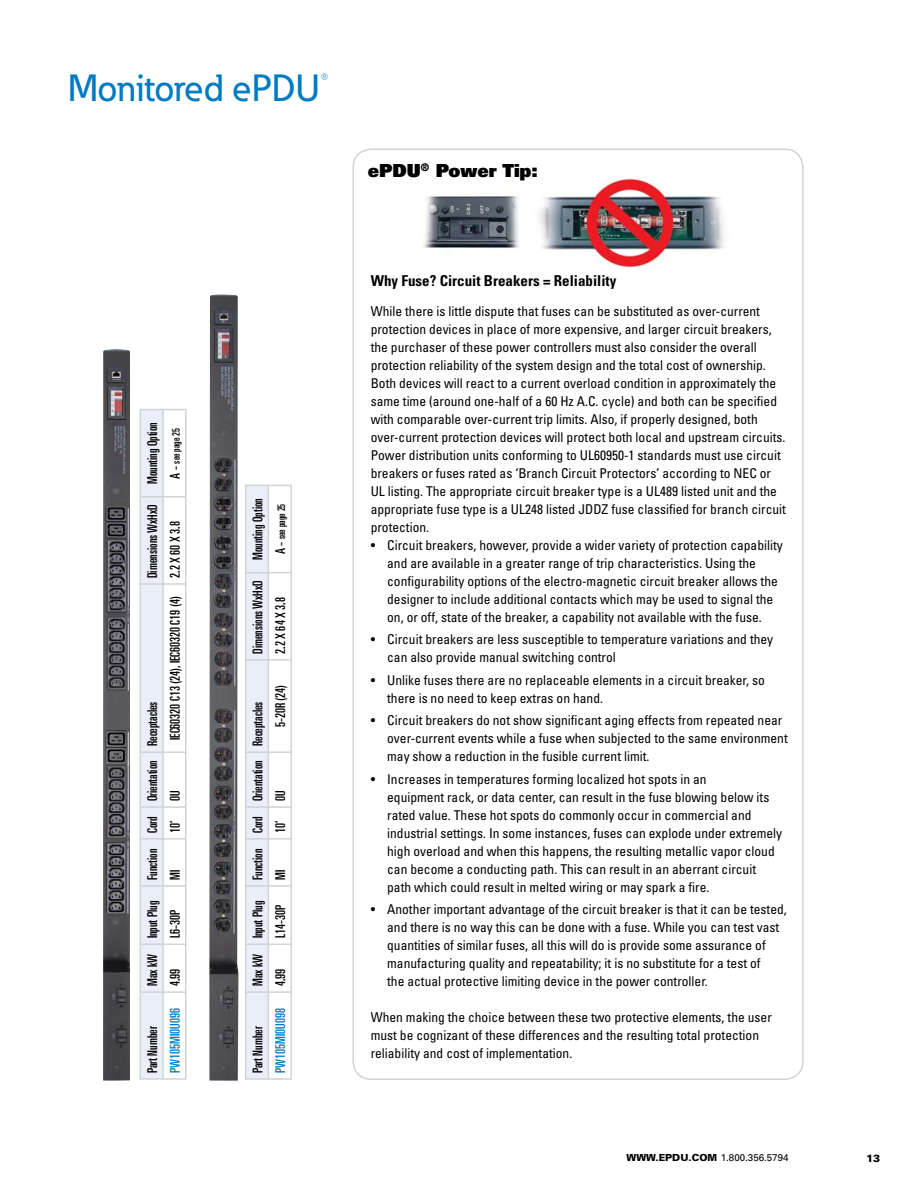
<style>
.page{position:relative;width:918px;height:1188px;background:#fff}
.page>*{position:absolute;margin:0;border:0;box-sizing:border-box;transform-origin:0 0}
.t1{font:500 37.5px "Eaton";color:#007ac2}
.t2{font:900 18px "Univers";color:#000}
.t3{font:700 condensed 15px "Univers";color:#000}
.t4{font:condensed 13.5px/18px "Univers";color:#000}
.t5{font:ultra-condensed 13.5px "Univers";color:#000}
.t6{font:ultra-condensed 13.5px "Univers";color:#007ac2}
.t7{font:ultra-condensed 10.5px "Univers";color:#000}
.t8{font:900 10.5px "Univers";color:#000}
.t9{font:9.75px "Univers";color:#000}
.s1{font-size:13.5px}
.s2{font-weight:900}
</style>
<div class="page">
<img style="left:423px;top:177px;width:302px;height:91px">
<hr style="left:140px;top:992px;width:1px;height:88px;background:#d1d3d4">
<hr style="left:141px;top:1078px;width:21px;height:2px;background:#d1d3d4">
<hr style="left:162px;top:992px;width:2px;height:88px;background:#d1d3d4">
<hr style="left:164px;top:1078px;width:21px;height:2px;background:#d1d3d4">
<svg style="left:140px;top:409px;width:45px;height:670px"></svg>
<hr style="left:185px;top:497px;width:2px;height:583px;background:#d1d3d4">
<hr style="left:185px;top:409px;width:2px;height:88px;background:#d1d3d4">
<hr style="left:245px;top:992px;width:1px;height:88px;background:#d1d3d4">
<hr style="left:246px;top:1078px;width:22px;height:2px;background:#d1d3d4">
<hr style="left:245px;top:944px;width:1px;height:48px;background:#d1d3d4">
<hr style="left:245px;top:886px;width:1px;height:58px;background:#d1d3d4">
<hr style="left:245px;top:839px;width:1px;height:47px;background:#d1d3d4">
<hr style="left:245px;top:807px;width:1px;height:32px;background:#d1d3d4">
<hr style="left:245px;top:752px;width:1px;height:55px;background:#d1d3d4">
<hr style="left:245px;top:660px;width:1px;height:92px;background:#d1d3d4">
<hr style="left:245px;top:573px;width:1px;height:87px;background:#d1d3d4">
<hr style="left:245px;top:485px;width:1px;height:88px;background:#d1d3d4">
<hr style="left:268px;top:992px;width:1px;height:88px;background:#d1d3d4">
<hr style="left:269px;top:1078px;width:21px;height:2px;background:#d1d3d4">
<svg style="left:246px;top:485px;width:44px;height:594px"></svg>
<hr style="left:290px;top:573px;width:2px;height:507px;background:#d1d3d4">
<hr style="left:290px;top:485px;width:2px;height:88px;background:#d1d3d4">
<img style="left:209px;top:294px;width:30px;height:787px">
<img style="left:103px;top:349px;width:27px;height:732px">
<h1 class="t1" style="left:68px;top:74px;width:263px">Monitored ePDU<sup>®</sup></h1>
<p class="t5" style="left:147px;top:484px;width:63px;rotate:-90deg">Mounting Option</p>
<p class="t5" style="left:147px;top:578px;width:75px;rotate:-90deg">Dimensions WxHxD</p>
<p class="t5" style="left:147px;top:880px;width:180px;rotate:-90deg">Function Cord Orientation Receptacles</p>
<p class="t5" style="left:147px;top:986px;width:87px;rotate:-90deg">Max kW Input Plug</p>
<p class="t5" style="left:147px;top:1073px;width:48px;rotate:-90deg">Part Number</p>
<p class="t7" style="left:172px;top:479px;width:52px;rotate:-90deg"><span class="s1">A -</span> see page 25</p>
<p class="t5" style="left:170px;top:578px;width:58px;rotate:-90deg">2.2 X 60 X 3.8</p>
<p class="t5" style="left:170px;top:740px;width:145px;rotate:-90deg">IEC60320 C13 (24), IEC60320 C19 (4)</p>
<p class="t5" style="left:170px;top:801px;width:12px;rotate:-90deg">0U</p>
<p class="t5" style="left:170px;top:833px;width:14px;rotate:-90deg">10’</p>
<p class="t5" style="left:170px;top:880px;width:12px;rotate:-90deg">MI</p>
<p class="t5" style="left:170px;top:938px;width:30px;rotate:-90deg">L6-30P</p>
<p class="t5" style="left:170px;top:986px;width:19px;rotate:-90deg">4.99</p>
<p class="t6" style="left:170px;top:1073px;width:66px;rotate:-90deg">PW105MI0U096</p>
<p class="t5" style="left:253px;top:560px;width:63px;rotate:-90deg">Mounting Option</p>
<p class="t5" style="left:253px;top:654px;width:75px;rotate:-90deg">Dimensions WxHxD</p>
<p class="t7" style="left:278px;top:554px;width:52px;rotate:-90deg"><span class="s1">A -</span> see page 25</p>
<p class="t5" style="left:275px;top:654px;width:58px;rotate:-90deg">2.2 X 64 X 3.8</p>
<p class="t5" style="left:253px;top:880px;width:180px;rotate:-90deg">Function Cord Orientation Receptacles</p>
<p class="t5" style="left:253px;top:986px;width:87px;rotate:-90deg">Max kW Input Plug</p>
<p class="t5" style="left:253px;top:1073px;width:48px;rotate:-90deg">Part Number</p>
<p class="t5" style="left:275px;top:727px;width:44px;rotate:-90deg">5-20R (24)</p>
<p class="t5" style="left:275px;top:801px;width:12px;rotate:-90deg">0U</p>
<p class="t5" style="left:275px;top:833px;width:14px;rotate:-90deg">10’</p>
<p class="t5" style="left:275px;top:880px;width:12px;rotate:-90deg">MI</p>
<p class="t5" style="left:275px;top:938px;width:35px;rotate:-90deg">L14-30P</p>
<p class="t5" style="left:275px;top:986px;width:19px;rotate:-90deg">4.99</p>
<p class="t6" style="left:275px;top:1073px;width:66px;rotate:-90deg">PW105MI0U098</p>
<h2 class="t2" style="left:368px;top:164px;width:171px">ePDU<sup>®</sup> Power Tip:</h2>
<p class="t3" style="left:371px;top:275px;width:247px">Why Fuse? Circuit Breakers = Reliability</p>
<p class="t4" style="left:371px;top:303px;width:417px">While there is little dispute that fuses can be substituted as over-current protection devices in place of more expensive, and larger circuit breakers, the purchaser of these power controllers must also consider the overall protection reliability of the system design and the total cost of ownership.<br>Both devices will react to a current overload condition in approximately the same time (around one-half of a 60 Hz A.C. cycle) and both can be specified with comparable over-current trip limits. Also, if properly designed, both over-current protection devices will protect both local and upstream circuits.<br>Power distribution units conforming to UL60950-1 standards must use circuit breakers or fuses rated as ‘Branch Circuit Protectors’ according to NEC or UL listing. The appropriate circuit breaker type is a UL489 listed unit and the appropriate fuse type is a UL248 listed JDDZ fuse classified for branch circuit protection.</p>
<p class="t4" style="left:387px;top:537px;width:397px;text-indent:-16px">• Circuit breakers, however, provide a wider variety of protection capability and are available in a greater range of trip characteristics. Using the configurability options of the electro-magnetic circuit breaker allows the designer to include additional contacts which may be used to signal the on, or off, state of the breaker, a capability not available with the fuse.</p>
<p class="t4" style="left:387px;top:632px;width:388px;text-indent:-16px">• Circuit breakers are less susceptible to temperature variations and they can also provide manual switching control</p>
<p class="t4" style="left:387px;top:672px;width:379px;text-indent:-16px">• Unlike fuses there are no replaceable elements in a circuit breaker, so there is no need to keep extras on hand.</p>
<p class="t4" style="left:387px;top:713px;width:402px;text-indent:-16px">• Circuit breakers do not show significant aging effects from repeated near over-current events while a fuse when subjected to the same environment may show a reduction in the fusible current limit.</p>
<p class="t4" style="left:387px;top:771px;width:397px;text-indent:-16px">• Increases in temperatures forming localized hot spots in an<br>equipment rack, or data center, can result in the fuse blowing below its rated value. These hot spots do commonly occur in commercial and industrial settings. In some instances, fuses can explode under extremely high overload and when this happens, the resulting metallic vapor cloud can become a conducting path. This can result in an aberrant circuit path which could result in melted wiring or may spark a fire.</p>
<p class="t4" style="left:387px;top:902px;width:401px;text-indent:-16px">• Another important advantage of the circuit breaker is that it can be tested, and there is no way this can be done with a fuse. While you can test vast quantities of similar fuses, all this will do is provide some assurance of manufacturing quality and repeatability; it is no substitute for a test of<br>the actual protective limiting device in the power controller.</p>
<p class="t4" style="left:371px;top:1010px;width:403px">When making the choice between these two protective elements, the user must be cognizant of these differences and the resulting total protection reliability and cost of implementation.</p>
<p class="t9" style="left:627px;top:1154px;width:163px"><span class="s2">WWW.EPDU.COM</span> 1.800.356.5794</p>
<p class="t8" style="left:866px;top:1154px;width:16px">13</p>
</div>
